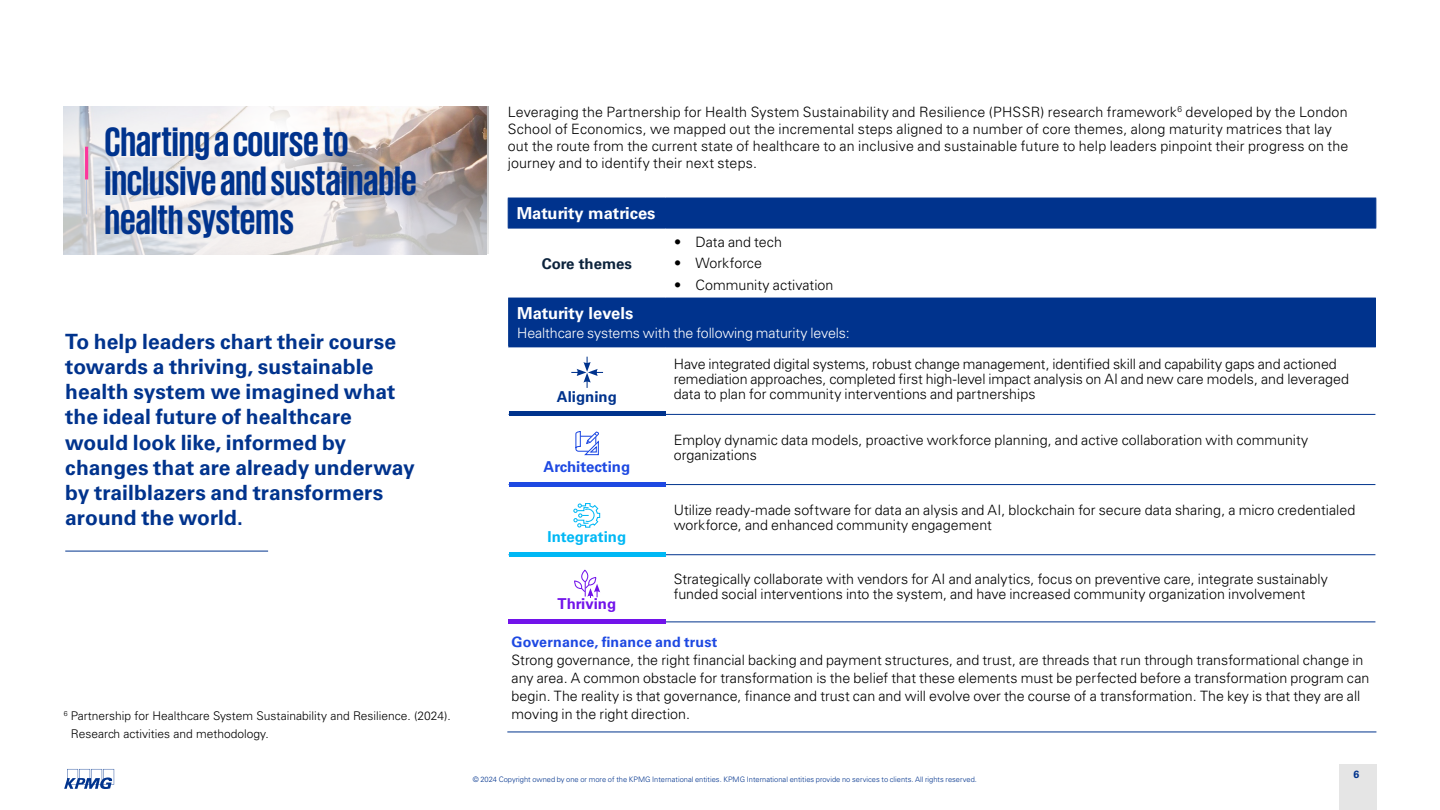
<style>
.page{position:relative;width:1440px;height:810px;background:#fff}
.page>*{position:absolute;margin:0;border:0;box-sizing:border-box;transform-origin:0 0}
.t1{font:700 42px/39px "KPMG";color:#00338d}
.t2{font:700 21px/25.2px "Univers LT Std";letter-spacing:.005em;color:#00338d}
.t3{font:700 16.5px "Univers LT Std";color:#fff}
.t4{font:700 15px "Univers LT Std";color:#1e49e2}
.t5{font:700 15px "Univers LT Std";color:#00b8f5}
.t6{font:700 15px "Univers LT Std";color:#0c233c}
.t7{font:700 15px "Univers LT Std";color:#00338d}
.t8{font:700 15px "Univers LT Std";color:#7213ea}
.t9{font:300 14.25px/15px "Univers LT Std";letter-spacing:.005em;color:#000}
.t10{font:300 14.25px "Univers LT Std";letter-spacing:-.01em;color:#fff}
.t11{font:700 14.25px "Univers LT Std";letter-spacing:.015em;color:#1e49e2}
.t12{font:300 12px/18px "Univers LT Std";color:#000}
.t13{font:700 10.5px "Univers LT Std";color:#00338d}
.t14{font:300 7.5px "Univers LT Std";color:#00338d}
</style>
<div class="page">
<hr style="left:65px;top:551px;width:203px;height:1px;background:#00338d">
<div style="left:508px;top:298px;width:867px;height:49px;background:#00338d"></div>
<hr style="left:508px;top:347px;width:157px;height:1px;background:#00338d">
<hr style="left:665px;top:347px;width:710px;height:1px;background:#00338d">
<hr style="left:508px;top:414px;width:157px;height:1px;background:#00338d">
<hr style="left:665px;top:414px;width:710px;height:1px;background:#00338d">
<hr style="left:508px;top:484px;width:157px;height:1px;background:#00338d">
<hr style="left:665px;top:484px;width:710px;height:1px;background:#00338d">
<hr style="left:508px;top:554px;width:157px;height:1px;background:#00338d">
<hr style="left:665px;top:554px;width:710px;height:1px;background:#00338d">
<hr style="left:665px;top:622px;width:710px;height:1px;background:#00338d">
<hr style="left:1375px;top:299px;width:1px;height:48px;background:#00338d">
<div style="left:509px;top:199px;width:866px;height:29px;background:#00338d"></div>
<hr style="left:508px;top:198px;width:157px;height:1px;background:#00338d">
<hr style="left:508px;top:198px;width:1px;height:30px;background:#00338d">
<hr style="left:665px;top:198px;width:711px;height:1px;background:#00338d">
<hr style="left:1375px;top:198px;width:1px;height:30px;background:#00338d">
<hr style="left:508px;top:228px;width:157px;height:1px;background:#00338d">
<hr style="left:665px;top:228px;width:711px;height:1px;background:#00338d">
<hr style="left:665px;top:298px;width:711px;height:1px;background:#00338d">
<hr style="left:509px;top:412px;width:156px;height:4px;background:#00338d">
<hr style="left:509px;top:482px;width:156px;height:4px;background:#1e49e2">
<hr style="left:509px;top:552px;width:156px;height:4px;background:#00b8f5">
<hr style="left:508px;top:620px;width:157px;height:4px;background:#7213ea">
<svg style="left:571px;top:357px;width:32px;height:31px"></svg>
<svg style="left:575px;top:431px;width:24px;height:25px"></svg>
<svg style="left:573px;top:503px;width:28px;height:25px"></svg>
<svg style="left:574px;top:570px;width:26px;height:28px"></svg>
<svg style="left:64px;top:106px;width:424px;height:149px"></svg>
<hr style="left:85px;top:147px;width:3px;height:32px;background:#fd349c">
<hr style="left:507px;top:732px;width:869px;height:1px;background:#00338d">
<div style="left:1338px;top:764px;width:38px;height:46px;background:#e5e5e5"></div>
<svg style="left:64px;top:769px;width:50px;height:20px"></svg>
<h1 class="t1" style="left:104px;top:121px;width:314px">Charting a course to inclusive and sustainable health systems</h1>
<p class="t2" style="left:65px;top:329px;width:351px">To help leaders chart their course towards a thriving, sustainable health system we imagined what the ideal future of healthcare would look like, informed by changes that are already underway by trailblazers and transformers around the world.</p>
<p class="t12" style="left:71px;top:707px;width:381px;text-indent:-7px"><sup>6</sup> Partnership for Healthcare System Sustainability and Resilience. (2024).<br>Research activities and methodology.</p>
<p class="t9" style="left:508px;top:103px;width:842px;line-height:17.1px">Leveraging the Partnership for Health System Sustainability and Resilience (PHSSR) research framework<sup>6</sup> developed by the London School of Economics, we mapped out the incremental steps aligned to a number of core themes, along maturity matrices that lay out the route from the current state of healthcare to an inclusive and sustainable future to help leaders pinpoint their progress on the journey and to identify their next steps.</p>
<p class="t3" style="left:517px;top:204px;width:140px">Maturity matrices</p>
<p class="t6" style="left:542px;top:254px;width:92px">Core themes</p>
<p class="t9" style="left:674px;top:234px;width:109px">• Data and tech</p>
<p class="t9" style="left:674px;top:256px;width:89px">• Workforce</p>
<p class="t9" style="left:674px;top:277px;width:161px">• Community activation</p>
<p class="t3" style="left:517px;top:303px;width:118px">Maturity levels</p>
<p class="t10" style="left:517px;top:325px;width:334px">Healthcare systems with the following maturity levels:</p>
<p class="t7" style="left:557px;top:388px;width:61px">Aligning</p>
<p class="t4" style="left:543px;top:458px;width:88px">Architecting</p>
<p class="t5" style="left:547px;top:528px;width:80px">Integrating</p>
<p class="t8" style="left:557px;top:595px;width:60px">Thriving</p>
<p class="t9" style="left:674px;top:356px;width:677px">Have integrated digital systems, robust change management, identified skill and capability gaps and actioned remediation approaches, completed first high-level impact analysis on AI and new care models, and leveraged data to plan for community interventions and partnerships</p>
<p class="t9" style="left:674px;top:432px;width:636px">Employ dynamic data models, proactive workforce planning, and active collaboration with community organizations</p>
<p class="t9" style="left:674px;top:503px;width:683px">Utilize ready-made software for data an alysis and AI, blockchain for secure data sharing, a micro credentialed workforce, and enhanced community engagement</p>
<p class="t9" style="left:674px;top:571px;width:656px">Strategically collaborate with vendors for AI and analytics, focus on preventive care, integrate sustainably funded social interventions into the system, and have increased community organization involvement</p>
<p class="t11" style="left:511px;top:633px;width:207px">Governance, finance and trust</p>
<p class="t9" style="left:511px;top:651px;width:859px;line-height:18px">Strong governance, the right financial backing and payment structures, and trust, are threads that run through transformational change in any area. A common obstacle for transformation is the belief that these elements must be perfected before a transformation program can begin. The reality is that governance, finance and trust can and will evolve over the course of a transformation. The key is that they are all moving in the right direction.</p>
<p class="t14" style="left:473px;top:775px;width:506px">© 2024 Copyright owned by one or more of the KPMG International entities. KPMG International entities provide no services to clients. All rights reserved.</p>
<p class="t13" style="left:1353px;top:768px;width:7px">6</p>
</div>
